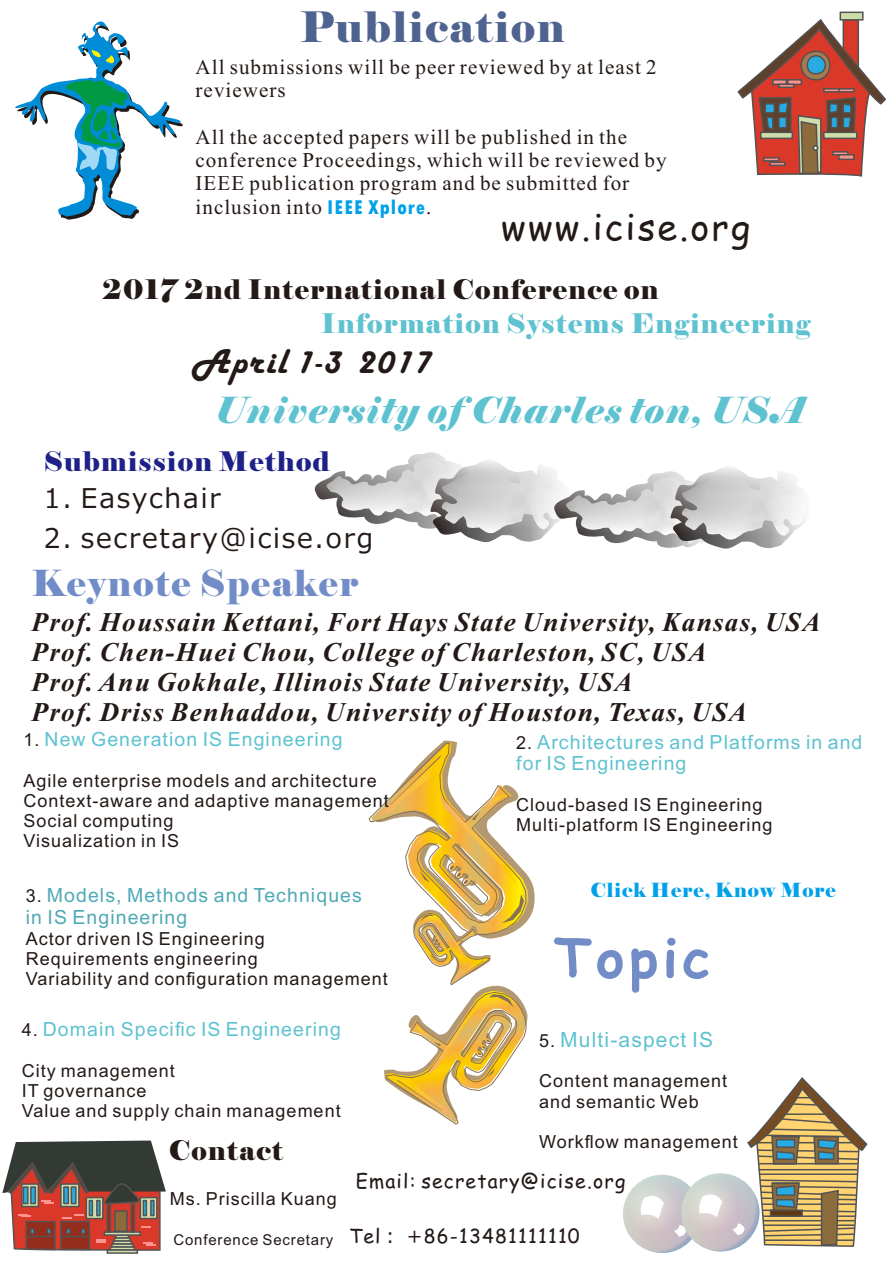
<style>
.page{position:relative;width:893px;height:1263px;background:#fff}
.page>*{position:absolute;margin:0;border:0;box-sizing:border-box;transform-origin:0 0}
.t1{font:700 54px "Comic Sans MS";letter-spacing:.085em;color:#718cc7}
.t2{font:42px "Elephant";letter-spacing:.05em;color:#4f6390}
.t3{font:italic 36px "Elephant";letter-spacing:.05em;color:#5ec2d0}
.t4{font:36px "Elephant";letter-spacing:.05em;color:#718cc7}
.t5{font:36px "Comic Sans MS";letter-spacing:.06em;color:#231916}
.t6{font:36px "Harlow Solid";letter-spacing:.05em;color:#231916}
.t7{font:italic 700 27px/29.8px "Times New Roman";letter-spacing:.05em;color:#231916}
.t8{font:27px "Elephant";letter-spacing:.05em;color:#231916}
.t9{font:27px "Meiryo";letter-spacing:.07em;color:#231916}
.t10{font:27px "Elephant";letter-spacing:.05em;color:#5ec2d0}
.t11{font:27px "Elephant";letter-spacing:.05em;color:#1e2188}
.t12{font:21px/23.2px "Times New Roman";letter-spacing:.05em;color:#231916}
.t13{font:21px "Arial";letter-spacing:.055em;color:#5ec2d0}
.t14{font:19.5px/21.8px "Arial";letter-spacing:.055em;color:#5ec2d0}
.t15{font:19.5px "Comic Sans MS";letter-spacing:.06em;color:#231916}
.t16{font:19.5px/21.8px "Arial";letter-spacing:.055em;color:#50a9b6}
.t17{font:19.5px "Elephant";letter-spacing:.05em;color:#00a1e9}
.t18{font:18px/20.1px "Arial";letter-spacing:.055em;color:#231916}
.t19{font:15px "Arial";letter-spacing:.055em;color:#231916}
.s1{font-family:"Tw Cen";font-weight:800;font-stretch:condensed;color:#00a1e9}
.s2{font-size:18px;color:#231916}
.s3{font-family:"Meiryo"}
</style>
<div class="page">
<svg style="left:371px;top:740px;width:164px;height:385px"></svg>
<svg style="left:107px;top:1251px;width:31px;height:3px"></svg>
<svg style="left:2px;top:1140px;width:164px;height:111px"></svg>
<div style="left:839px;top:12px;width:24px;height:9px;background:#cfddaa;border:2px solid #535353"></div>
<svg style="left:737px;top:20px;width:149px;height:157px"></svg>
<svg style="left:772px;top:79px;width:15px;height:6px"></svg>
<svg style="left:787px;top:79px;width:15px;height:6px"></svg>
<svg style="left:823px;top:88px;width:15px;height:5px"></svg>
<svg style="left:838px;top:88px;width:16px;height:5px"></svg>
<svg style="left:778px;top:84px;width:16px;height:4px"></svg>
<svg style="left:763px;top:157px;width:16px;height:5px"></svg>
<svg style="left:769px;top:162px;width:16px;height:4px"></svg>
<svg style="left:832px;top:151px;width:16px;height:5px"></svg>
<svg style="left:838px;top:154px;width:16px;height:6px"></svg>
<svg style="left:15px;top:21px;width:168px;height:199px"></svg>
<svg style="left:314px;top:452px;width:491px;height:97px"></svg>
<div style="left:623px;top:1175px;width:78px;height:78px;background:#bfbfbf;border-radius:50%;opacity:.5"></div>
<svg style="left:674px;top:1224px;width:12px;height:12px"></svg>
<svg style="left:640px;top:1193px;width:24px;height:25px"></svg>
<div style="left:681px;top:1173px;width:78px;height:78px;background:#bfbfbf;border-radius:50%;opacity:.5"></div>
<svg style="left:732px;top:1078px;width:136px;height:170px"></svg>
<svg style="left:699px;top:1192px;width:23px;height:25px"></svg>
<h2 class="t2" style="left:300px;top:2px;width:266px">Publication</h2>
<p class="t12" style="left:196px;top:57px;width:463px">All submissions will be peer reviewed by at least 2 reviewers</p>
<p class="t12" style="left:196px;top:127px;width:473px">All the accepted papers will be published in the conference Proceedings, which will be reviewed by IEEE publication program and be submitted for inclusion into <span class="s1">IEEE Xplore</span>.</p>
<h3 class="t5" style="left:501px;top:211px;width:250px">www.icise.org</h3>
<h3 class="t8" style="left:102px;top:273px;width:558px">2017 2nd International Conference on</h3>
<h3 class="t10" style="left:321px;top:307px;width:491px">Information Systems Engineering</h3>
<h3 class="t6" style="left:192px;top:342px;width:240px">April 1-3 2017</h3>
<h3 class="t3" style="left:214px;top:388px;width:593px">University ofCharles ton, USA</h3>
<h3 class="t11" style="left:44px;top:445px;width:287px">Submission Method</h3>
<h3 class="t9" style="left:44px;top:484px;width:178px">1. Easychair</h3>
<h3 class="t9" style="left:44px;top:524px;width:331px">2. secretary@icise.org</h3>
<h3 class="t4" style="left:32px;top:562px;width:328px">Keynote Speaker</h3>
<h3 class="t7" style="left:32px;top:610px;width:790px">Prof. Houssain Kettani, Fort Hays State University, Kansas, USA Prof. Chen-Huei Chou, College of Charleston, SC, USA<br>Prof. Anu Gokhale, Illinois State University, USA<br>Prof. Driss Benhaddou, University of Houston, Texas, USA</h3>
<p class="t14" style="left:23px;top:730px;width:321px"><span class="s2">1.</span> New Generation IS Engineering</p>
<p class="t18" style="left:23px;top:772px;width:367px">Agile enterprise models and architecture<br>Context-aware and adaptive management<br>Social computing<br>Visualization in IS</p>
<p class="t14" style="left:516px;top:733px;width:348px"><span class="s2">2.</span> Architectures and Platforms in and for IS Engineering</p>
<p class="t18" style="left:516px;top:796px;width:258px">Cloud-based IS Engineering<br>Multi-platform IS Engineering</p>
<p class="t17" style="left:590px;top:878px;width:247px">Click Here, Know More</p>
<h1 class="t1" style="left:554px;top:934px;width:158px">Topic</h1>
<p class="t16" style="left:26px;top:886px;width:338px"><span class="s2">3.</span> Models, Methods and Techniques in IS Engineering</p>
<p class="t18" style="left:26px;top:930px;width:363px">Actor driven IS Engineering<br>Requirements engineering<br>Variability and configuration management</p>
<p class="t14" style="left:22px;top:1020px;width:321px"><span class="s2">4.</span> Domain Specific IS Engineering</p>
<p class="t18" style="left:22px;top:1062px;width:320px">City management<br>IT governance<br>Value and supply chain management</p>
<p class="t13" style="left:539px;top:1031px;width:175px"><span class="s2">5.</span> Multi-aspect IS</p>
<p class="t18" style="left:539px;top:1073px;width:190px">Content management and semantic Web</p>
<p class="t18" style="left:539px;top:1133px;width:200px">Workflow management</p>
<h3 class="t8" style="left:169px;top:1134px;width:116px">Contact</h3>
<p class="t18" style="left:170px;top:1190px;width:169px">Ms. Priscilla Kuang</p>
<p class="t19" style="left:173px;top:1234px;width:162px">Conference Secretary</p>
<p class="t15" style="left:356px;top:1172px;width:271px">Email: secretary@icise.org</p>
<p class="t15" style="left:349px;top:1227px;width:232px">Tel<span class="s3">： +</span>86-13481111110</p>
</div>
